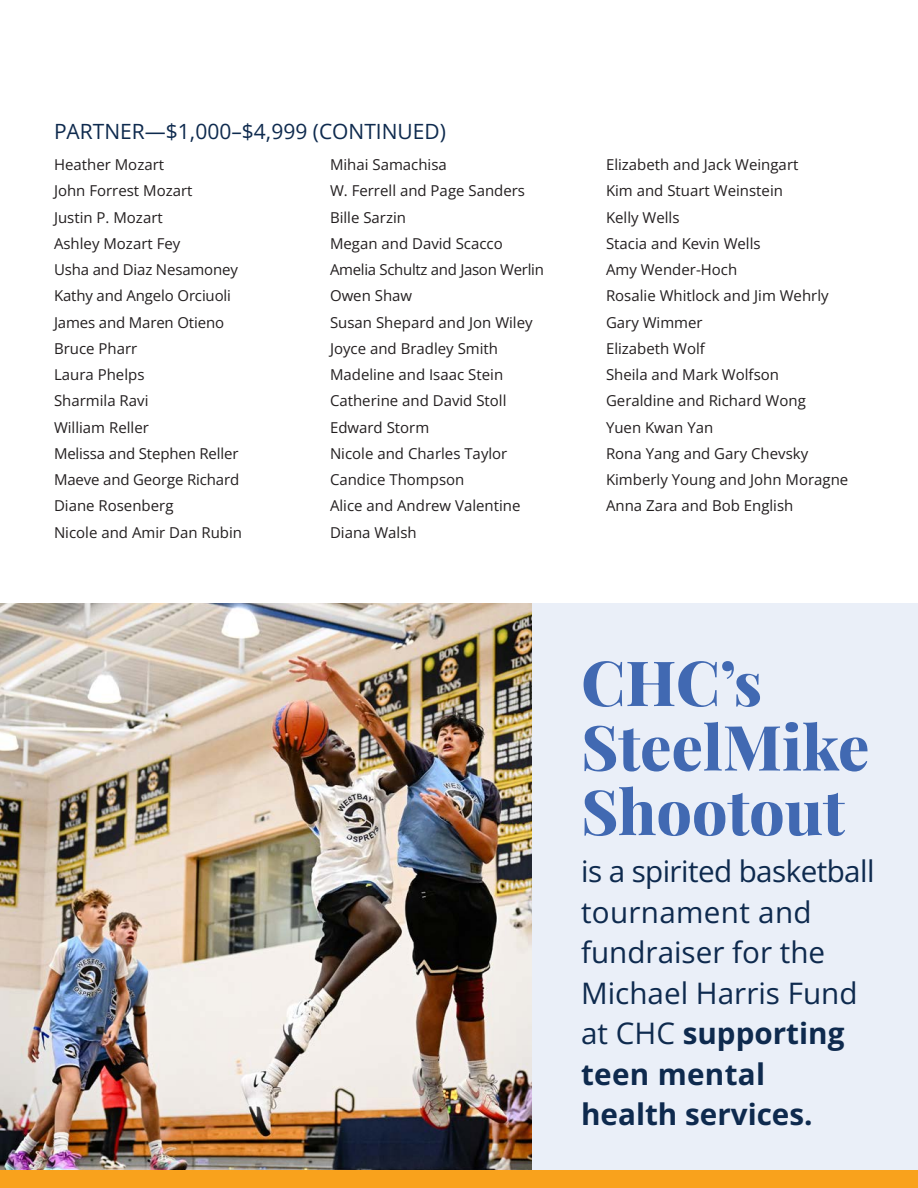
<style>
.page{position:relative;width:918px;height:1188px;background:#fff}
.page>*{position:absolute;margin:0;border:0;box-sizing:border-box;transform-origin:0 0}
.paragraph{font:800 62.4px/64.5px "Playfair Display";color:#4169b2}
.paragraph-2{font:29.7px/40.5px "Open Sans";color:#0e2a4e}
.bullets{font:21px "Open Sans";color:#0e2a4e}
.paragraph-3{font:15px "Open Sans";color:#231f20}
.paragraph-4{font:15px "Open Sans";letter-spacing:-.02em;color:#231f20}
.s1{font-size:60.9px}
.s2{font-weight:700}
</style>
<div class="page">
<hr style="left:50px;top:29px;width:3px;height:17px;background:#fef1db">
<div style="left:408px;top:604px;width:510px;height:584px;background:#eaeff8"></div>
<img style="left:0;top:604px;width:531px;height:567px">
<div style="left:0;top:1171px;width:918px;height:17px;background:#f9a21c"></div>
<p class="bullets" style="left:54px;top:117px;width:394px">PARTNER—$1,000–$4,999 (CONTINUED)</p>
<p class="paragraph-3" style="left:54px;top:154px;width:112px">Heather Mozart</p>
<p class="paragraph-3" style="left:54px;top:181px;width:140px">John Forrest Mozart</p>
<p class="paragraph-3" style="left:54px;top:207px;width:110px">Justin P. Mozart</p>
<p class="paragraph-3" style="left:54px;top:233px;width:128px">Ashley Mozart Fey</p>
<p class="paragraph-3" style="left:54px;top:259px;width:186px">Usha and Diaz Nesamoney</p>
<p class="paragraph-3" style="left:54px;top:286px;width:178px">Kathy and Angelo Orciuoli</p>
<p class="paragraph-3" style="left:54px;top:312px;width:172px">James and Maren Otieno</p>
<p class="paragraph-3" style="left:54px;top:338px;width:85px">Bruce Pharr</p>
<p class="paragraph-3" style="left:54px;top:364px;width:92px">Laura Phelps</p>
<p class="paragraph-3" style="left:54px;top:391px;width:96px">Sharmila Ravi</p>
<p class="paragraph-3" style="left:54px;top:417px;width:96px">William Reller</p>
<p class="paragraph-3" style="left:54px;top:443px;width:186px">Melissa and Stephen Reller</p>
<p class="paragraph-3" style="left:54px;top:469px;width:187px">Maeve and George Richard</p>
<p class="paragraph-3" style="left:54px;top:496px;width:121px">Diane Rosenberg</p>
<p class="paragraph-3" style="left:54px;top:522px;width:190px">Nicole and Amir Dan Rubin</p>
<p class="paragraph-3" style="left:330px;top:154px;width:118px">Mihai Samachisa</p>
<p class="paragraph-3" style="left:330px;top:181px;width:197px">W. Ferrell and Page Sanders</p>
<p class="paragraph-3" style="left:330px;top:207px;width:78px">Bille Sarzin</p>
<p class="paragraph-3" style="left:330px;top:233px;width:174px">Megan and David Scacco</p>
<p class="paragraph-4" style="left:330px;top:259px;width:215px">Amelia Schultz and Jason Werlin</p>
<p class="paragraph-3" style="left:330px;top:286px;width:84px">Owen Shaw</p>
<p class="paragraph-3" style="left:330px;top:312px;width:204px">Susan Shepard and Jon Wiley</p>
<p class="paragraph-3" style="left:330px;top:338px;width:170px">Joyce and Bradley Smith</p>
<p class="paragraph-3" style="left:330px;top:364px;width:175px">Madeline and Isaac Stein</p>
<p class="paragraph-3" style="left:330px;top:391px;width:178px">Catherine and David Stoll</p>
<p class="paragraph-3" style="left:330px;top:417px;width:101px">Edward Storm</p>
<p class="paragraph-3" style="left:330px;top:443px;width:179px">Nicole and Charles Taylor</p>
<p class="paragraph-3" style="left:330px;top:469px;width:136px">Candice Thompson</p>
<p class="paragraph-3" style="left:330px;top:496px;width:192px">Alice and Andrew Valentine</p>
<p class="paragraph-3" style="left:330px;top:522px;width:88px">Diana Walsh</p>
<p class="paragraph-3" style="left:606px;top:154px;width:194px">Elizabeth and Jack Weingart</p>
<p class="paragraph-3" style="left:606px;top:181px;width:178px">Kim and Stuart Weinstein</p>
<p class="paragraph-3" style="left:606px;top:207px;width:75px">Kelly Wells</p>
<p class="paragraph-3" style="left:606px;top:233px;width:156px">Stacia and Kevin Wells</p>
<p class="paragraph-3" style="left:606px;top:259px;width:133px">Amy Wender-Hoch</p>
<p class="paragraph-3" style="left:606px;top:286px;width:224px">Rosalie Whitlock and Jim Wehrly</p>
<p class="paragraph-3" style="left:606px;top:312px;width:98px">Gary Wimmer</p>
<p class="paragraph-3" style="left:606px;top:338px;width:101px">Elizabeth Wolf</p>
<p class="paragraph-3" style="left:606px;top:364px;width:175px">Sheila and Mark Wolfson</p>
<p class="paragraph-3" style="left:606px;top:391px;width:201px">Geraldine and Richard Wong</p>
<p class="paragraph-3" style="left:606px;top:417px;width:109px">Yuen Kwan Yan</p>
<p class="paragraph-3" style="left:606px;top:443px;width:204px">Rona Yang and Gary Chevsky</p>
<p class="paragraph-3" style="left:606px;top:469px;width:244px">Kimberly Young and John Moragne</p>
<p class="paragraph-3" style="left:606px;top:496px;width:189px">Anna Zara and Bob English</p>
<p class="paragraph" style="left:581px;top:645px;width:182px">CHC’<span class="s1">s</span></p>
<p class="paragraph" style="left:581px;top:710px;width:290px">SteelMike<br>Shootout</p>
<p class="paragraph-2" style="left:581px;top:851px;width:295px">is a spirited basketball tournament and fundraiser for the<br>Michael Harris Fund at CHC <span class="s2">supporting teen mental<br>health services.</span></p>
</div>
